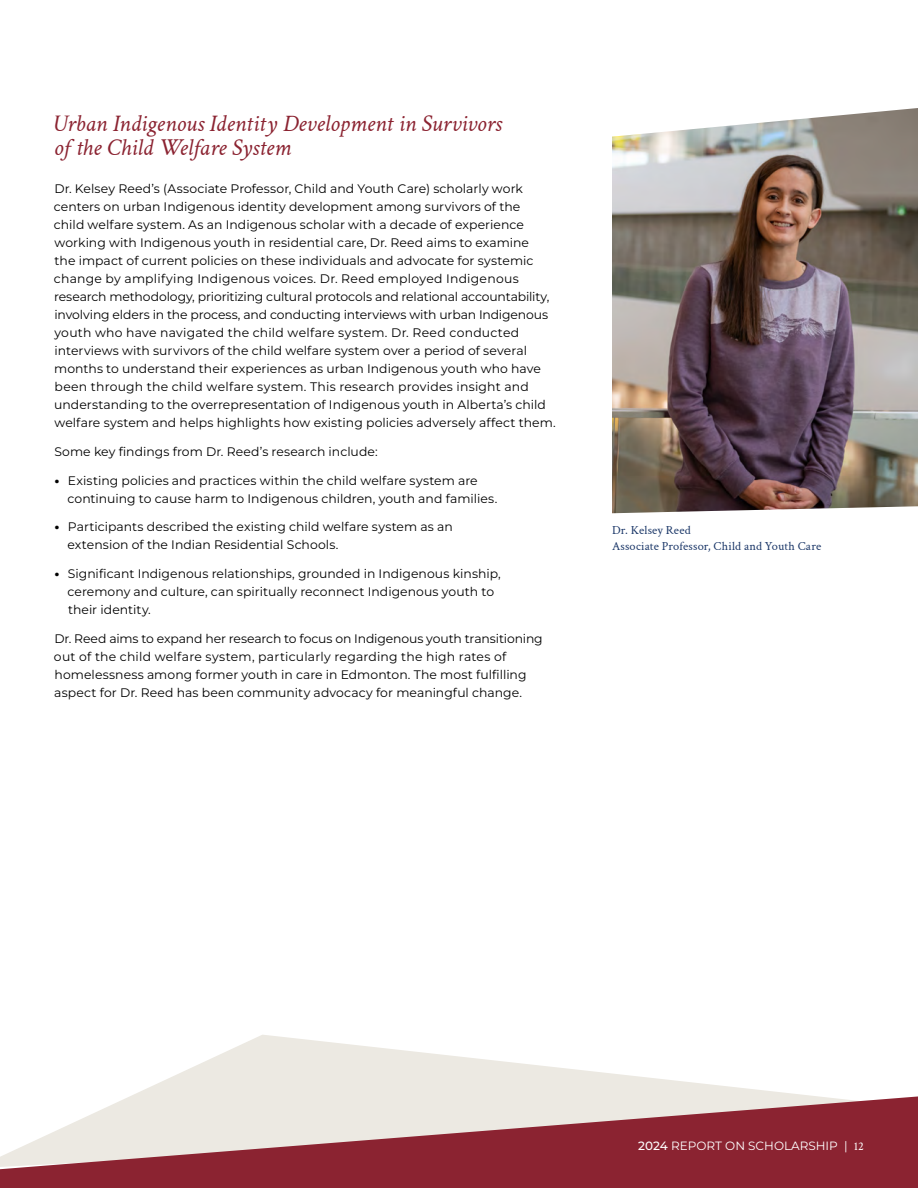
<style>
.page{position:relative;width:918px;height:1188px;background:#fff}
.page>*{position:absolute;margin:0;border:0;box-sizing:border-box;transform-origin:0 0}
.t1{font:italic 24px/24px "Crimson Text";letter-spacing:-.005em;color:#8b2331}
.t2{font:100 12.3px/18px "Montserrat";letter-spacing:.005em;color:#000}
.t3{font:12.3px/16.5px "Crimson Text";letter-spacing:.015em;color:#1b3768}
.t4{font:100 12px "Montserrat";color:#fff}
.s1{font-size:24px}
.s2{font-family:"Crimson Text";font-weight:400}
</style>
<div class="page">
<img style="left:612px;top:108px;width:306px;height:405px">
<svg style="left:131px;top:1035px;width:681px;height:61px"></svg>
<svg style="left:0;top:1096px;width:918px;height:92px;background:#b27379"></svg>
<h1 class="t1" style="left:53px;top:110px;width:450px">Urban Indigenous Identity Development in Survivors of the Child Welfare System</h1>
<p class="t2" style="left:54px;top:179px;width:503px">Dr. Kelsey Reed’s (Associate Professor, Child and Youth Care) scholarly work centers on urban Indigenous identity development among survivors of the<br>child welfare system. As an Indigenous scholar with a decade of experience working with Indigenous youth in residential care, Dr. Reed aims to examine<br>the impact of current policies on these individuals and advocate for systemic change by amplifying Indigenous voices. Dr. Reed employed Indigenous research methodology, prioritizing cultural protocols and relational accountability, involving elders in the process, and conducting interviews with urban Indigenous youth who have navigated the child welfare system. Dr. Reed conducted interviews with survivors of the child welfare system over a period of several months to understand their experiences as urban Indigenous youth who have been through the child welfare system. This research provides insight and understanding to the overrepresentation of Indigenous youth in Alberta’s child welfare system and helps highlights how existing policies adversely affect them.</p>
<p class="t2" style="left:54px;top:442px;width:325px">Some key findings from Dr. Reed’s research include:</p>
<p class="t2" style="left:67px;top:471px;width:431px;text-indent:-14px"><span class="s1">•</span> Existing policies and practices within the child welfare system are continuing to cause harm to Indigenous children, youth and families.</p>
<p class="t2" style="left:67px;top:518px;width:387px;text-indent:-14px"><span class="s1">•</span> Participants described the existing child welfare system as an extension of the Indian Residential Schools.</p>
<p class="t2" style="left:67px;top:565px;width:435px;text-indent:-14px"><span class="s1">•</span> Significant Indigenous relationships, grounded in Indigenous kinship, ceremony and culture, can spiritually reconnect Indigenous youth to their identity.</p>
<p class="t2" style="left:54px;top:629px;width:490px">Dr. Reed aims to expand her research to focus on Indigenous youth transitioning out of the child welfare system, particularly regarding the high rates of homelessness among former youth in care in Edmonton. The most fulfilling aspect for Dr. Reed has been community advocacy for meaningful change.</p>
<p class="t3" style="left:612px;top:521px;width:211px">Dr. Kelsey Reed<br>Associate Professor, Child and Youth Care</p>
<p class="t4" style="left:638px;top:1138px;width:227px">2024 REPORT ON SCHOLARSHIP | <span class="s2">12</span></p>
</div>
